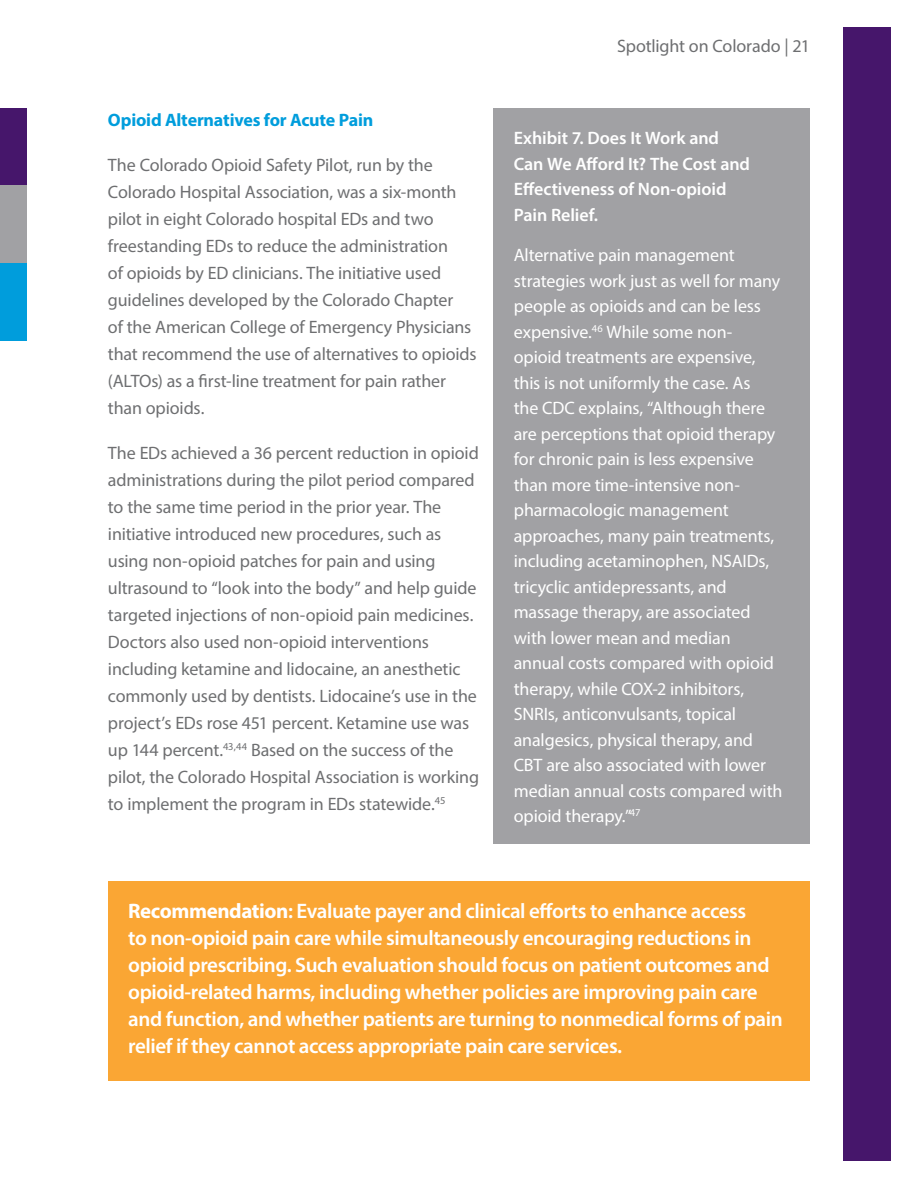
<style>
.page{position:relative;width:918px;height:1188px;background:#fff}
.page>*{position:absolute;margin:0;border:0;box-sizing:border-box;transform-origin:0 0}
.t1{font:600 21px/27px "Myriad Pro";letter-spacing:-.02em;color:#fff}
.t2{font:18px/27px "Myriad Pro";letter-spacing:-.01em;color:#6e6f71}
.t3{font:18px/25.5px "Myriad Pro";letter-spacing:-.01em;color:#fff}
.t4{font:600 18px/25.5px "Myriad Pro";letter-spacing:-.005em;color:#fff}
.t5{font:700 18px "Myriad Pro";letter-spacing:-.01em;color:#009ddc}
.s1{font-weight:700}
</style>
<div class="page">
<div style="left:844px;top:27px;width:47px;height:1134px;background:#46166b"></div>
<div style="left:0;top:108px;width:27px;height:77px;background:#46166b"></div>
<div style="left:0;top:185px;width:27px;height:78px;background:#a1a1a4"></div>
<div style="left:0;top:263px;width:27px;height:77px;background:#009ddc"></div>
<div style="left:108px;top:882px;width:702px;height:199px;background:#faa634"></div>
<div style="left:494px;top:108px;width:316px;height:736px;background:#a1a1a4"></div>
<p class="t5" style="left:108px;top:108px;width:267px">Opioid Alternatives for Acute Pain</p>
<p class="t2" style="left:108px;top:151px;width:370px">The Colorado Opioid Safety Pilot, run by the Colorado Hospital Association, was a six-month pilot in eight Colorado hospital EDs and two freestanding EDs to reduce the administration<br>of opioids by ED clinicians. The initiative used guidelines developed by the Colorado Chapter<br>of the American College of Emergency Physicians that recommend the use of alternatives to opioids (ALTOs) as a first-line treatment for pain rather than opioids.</p>
<p class="t2" style="left:108px;top:439px;width:373px">The EDs achieved a 36 percent reduction in opioid administrations during the pilot period compared to the same time period in the prior year. The initiative introduced new procedures, such as using non-opioid patches for pain and using ultrasound to “look into the body” and help guide targeted injections of non-opioid pain medicines.<br>Doctors also used non-opioid interventions including ketamine and lidocaine, an anesthetic commonly used by dentists. Lidocaine’s use in the project’s EDs rose 451 percent. Ketamine use was up 144 percent.<sup>43,44</sup> Based on the success of the pilot, the Colorado Hospital Association is working to implement the program in EDs statewide.<sup>45</sup></p>
<p class="t2" style="left:617px;top:33px;width:194px">Spotlight on Colorado | 21</p>
<p class="t4" style="left:514px;top:125px;width:238px">Exhibit 7. Does It Work and<br>Can We Afford It? The Cost and<br>Effectiveness of Non-opioid<br>Pain Relief.</p>
<p class="t3" style="left:514px;top:242px;width:270px">Alternative pain management strategies work just as well for many people as opioids and can be less expensive.<sup>46</sup> While some non&shy;opioid treatments are expensive, this is not uniformly the case. As<br>the CDC explains, “Although there are perceptions that opioid therapy for chronic pain is less expensive than more time-intensive non&shy;pharmacologic management approaches, many pain treatments, including acetaminophen, NSAIDs, tricyclic antidepressants, and massage therapy, are associated with lower mean and median annual costs compared with opioid therapy, while COX-2 inhibitors,<br>SNRIs, anticonvulsants, topical analgesics, physical therapy, and<br>CBT are also associated with lower median annual costs compared with opioid therapy.”<sup>47</sup></p>
<p class="t1" style="left:128px;top:897px;width:656px"><span class="s1">Recommendation</span>: Evaluate payer and clinical efforts to enhance access<br>to non-opioid pain care while simultaneously encouraging reductions in opioid prescribing. Such evaluation should focus on patient outcomes and opioid-related harms, including whether policies are improving pain care and function, and whether patients are turning to nonmedical forms of pain relief if they cannot access appropriate pain care services.</p>
</div>
